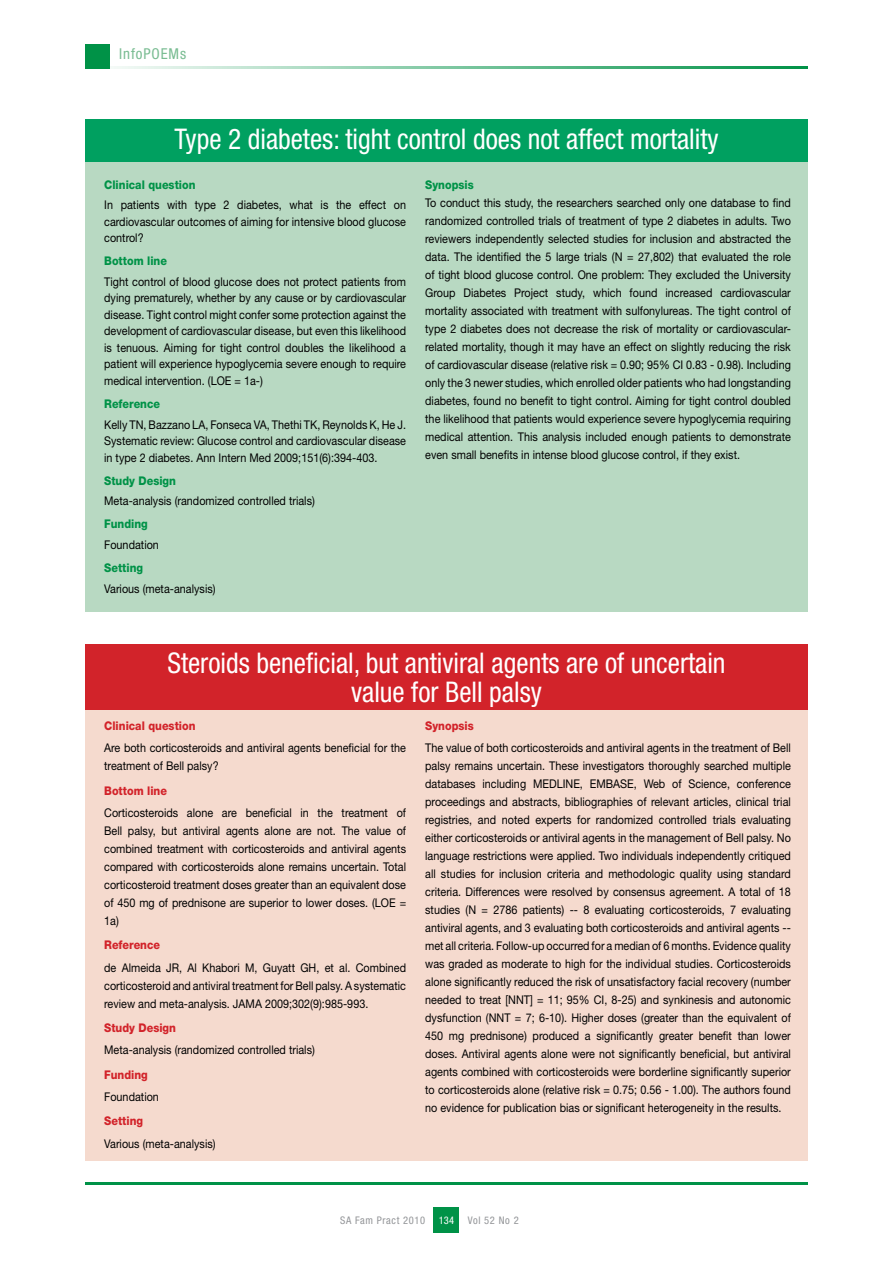
<style>
.page{position:relative;width:893px;height:1263px;background:#fff}
.page>*{position:absolute;margin:0;border:0;box-sizing:border-box;transform-origin:0 0}
.t1{font:condensed 28.5px/28.5px "Helvetica Neue LT Std";color:#fff;text-align:center;scale:.96 1}
.t2{font:condensed 15px "Helvetica Neue LT Std";letter-spacing:.06em;color:#79bc92}
.t3{font:12px/18px "Helvetica Neue LT Std";color:#000;text-align:justify;scale:.9 1}
.t4{font:800 12px "Helvetica Neue LT Std";color:#d2232a;scale:.9 1}
.t5{font:800 12px "Helvetica Neue LT Std";color:#009247;scale:.9 1}
.t6{font:condensed 10.5px "Helvetica Neue LT Std";letter-spacing:.06em;color:#939598}
.t7{font:condensed 10.5px "Helvetica Neue LT Std";color:#fff}
</style>
<div class="page">
<hr style="left:85px;top:66px;width:723px;height:2px;background:#009247">
<div style="left:85px;top:44px;width:24px;height:24px;background:#009247"></div>
<div style="left:434px;top:1208px;width:25px;height:25px;background:#009247"></div>
<hr style="left:85px;top:1182px;width:723px;height:2px;background:#009247">
<div style="left:85px;top:669px;width:723px;height:492px;background:#f5dace"></div>
<div style="left:85px;top:644px;width:723px;height:66px;background:#d2232a"></div>
<div style="left:85px;top:121px;width:723px;height:491px;background:#b8d9c2"></div>
<div style="left:85px;top:119px;width:723px;height:43px;background:#00a060"></div>
<p class="t2" style="left:119px;top:45px;width:68px">InfoPOEMs</p>
<h1 class="t1" style="left:174px;top:125px;width:568px">Type 2 diabetes: tight control does not affect mortality</h1>
<p class="t5" style="left:104px;top:177px;width:103px">Clinical question</p>
<p class="t3" style="left:104px;top:197px;width:337px;line-height:16.5px">In patients with type 2 diabetes, what is the effect on cardiovascular outcomes of aiming for intensive blood glucose control?</p>
<p class="t5" style="left:104px;top:254px;width:71px">Bottom line</p>
<p class="t3" style="left:104px;top:273px;width:337px;line-height:16.5px">Tight control of blood glucose does not protect patients from dying prematurely, whether by any cause or by cardiovascular disease. Tight control might confer some protection against the development of cardiovascular disease, but even this likelihood is tenuous. Aiming for tight control doubles the likelihood a patient will experience hypoglycemia severe enough to require medical intervention. (LOE = 1a-)</p>
<p class="t5" style="left:104px;top:396px;width:64px">Reference</p>
<p class="t3" style="left:104px;top:416px;width:337px;line-height:16.5px">Kelly TN, Bazzano LA, Fonseca VA, Thethi TK, Reynolds K, He J.<br>Systematic review: Glucose control and cardiovascular disease in type 2 diabetes. Ann Intern Med 2009;151(6):394-403.</p>
<p class="t5" style="left:104px;top:473px;width:81px">Study Design</p>
<p class="t3" style="left:104px;top:492px;width:236px">Meta-analysis (randomized controlled trials)</p>
<p class="t5" style="left:104px;top:517px;width:50px">Funding</p>
<p class="t3" style="left:104px;top:535px;width:62px">Foundation</p>
<p class="t5" style="left:104px;top:560px;width:45px">Setting</p>
<p class="t3" style="left:104px;top:579px;width:125px">Various (meta-analysis)</p>
<p class="t5" style="left:425px;top:177px;width:55px">Synopsis</p>
<p class="t3" style="left:425px;top:193px;width:408px">To conduct this study, the researchers searched only one database to find randomized controlled trials of treatment of type 2 diabetes in adults. Two reviewers independently selected studies for inclusion and abstracted the data. The identified the 5 large trials (N = 27,802) that evaluated the role of tight blood glucose control. One problem: They excluded the University Group Diabetes Project study, which found increased cardiovascular mortality associated with treatment with sulfonylureas. The tight control of type 2 diabetes does not decrease the risk of mortality or cardiovascular&shy;related mortality, though it may have an effect on slightly reducing the risk of cardiovascular disease (relative risk = 0.90; 95% CI 0.83 - 0.98). Including only the 3 newer studies, which enrolled older patients who had longstanding diabetes, found no benefit to tight control. Aiming for tight control doubled the likelihood that patients would experience severe hypoglycemia requiring medical attention. This analysis included enough patients to demonstrate even small benefits in intense blood glucose control, if they exist.</p>
<h1 class="t1" style="left:167px;top:649px;width:583px">Steroids beneficial, but antiviral agents are of uncertain value for Bell palsy</h1>
<p class="t4" style="left:104px;top:719px;width:103px">Clinical question</p>
<p class="t3" style="left:104px;top:739px;width:337px">Are both corticosteroids and antiviral agents beneficial for the treatment of Bell palsy?</p>
<p class="t4" style="left:104px;top:783px;width:71px">Bottom line</p>
<p class="t3" style="left:104px;top:803px;width:337px">Corticosteroids alone are beneficial in the treatment of Bell palsy, but antiviral agents alone are not. The value of combined treatment with corticosteroids and antiviral agents compared with corticosteroids alone remains uncertain. Total corticosteroid treatment doses greater than an equivalent dose of 450 mg of prednisone are superior to lower doses. (LOE = 1a)</p>
<p class="t4" style="left:104px;top:938px;width:64px">Reference</p>
<p class="t3" style="left:104px;top:958px;width:337px">de Almeida JR, Al Khabori M, Guyatt GH, et al. Combined corticosteroid and antiviral treatment for Bell palsy. A systematic review and meta-analysis. JAMA 2009;302(9):985-993.</p>
<p class="t4" style="left:104px;top:1020px;width:81px">Study Design</p>
<p class="t3" style="left:104px;top:1041px;width:236px">Meta-analysis (randomized controlled trials)</p>
<p class="t4" style="left:104px;top:1067px;width:50px">Funding</p>
<p class="t3" style="left:104px;top:1087px;width:62px">Foundation</p>
<p class="t4" style="left:104px;top:1114px;width:45px">Setting</p>
<p class="t3" style="left:104px;top:1134px;width:125px">Various (meta-analysis)</p>
<p class="t4" style="left:425px;top:719px;width:55px">Synopsis</p>
<p class="t3" style="left:425px;top:739px;width:408px">The value of both corticosteroids and antiviral agents in the treatment of Bell palsy remains uncertain. These investigators thoroughly searched multiple databases including MEDLINE, EMBASE, Web of Science, conference proceedings and abstracts, bibliographies of relevant articles, clinical trial registries, and noted experts for randomized controlled trials evaluating either corticosteroids or antiviral agents in the management of Bell palsy. No language restrictions were applied. Two individuals independently critiqued all studies for inclusion criteria and methodologic quality using standard criteria. Differences were resolved by consensus agreement. A total of 18 studies (N = 2786 patients) -- 8 evaluating corticosteroids, 7 evaluating antiviral agents, and 3 evaluating both corticosteroids and antiviral agents -- met all criteria. Follow-up occurred for a median of 6 months. Evidence quality was graded as moderate to high for the individual studies. Corticosteroids alone significantly reduced the risk of unsatisfactory facial recovery (number needed to treat [NNT] = 11; 95% CI, 8-25) and synkinesis and autonomic dysfunction (NNT = 7; 6-10). Higher doses (greater than the equivalent of 450 mg prednisone) produced a significantly greater benefit than lower doses. Antiviral agents alone were not significantly beneficial, but antiviral agents combined with corticosteroids were borderline significantly superior to corticosteroids alone (relative risk = 0.75; 0.56 - 1.00). The authors found no evidence for publication bias or significant heterogeneity in the results.</p>
<p class="t6" style="left:340px;top:1214px;width:87px">SA Fam Pract 2010</p>
<p class="t7" style="left:439px;top:1214px;width:17px">134</p>
<p class="t6" style="left:468px;top:1214px;width:52px">Vol 52 No 2</p>
</div>
